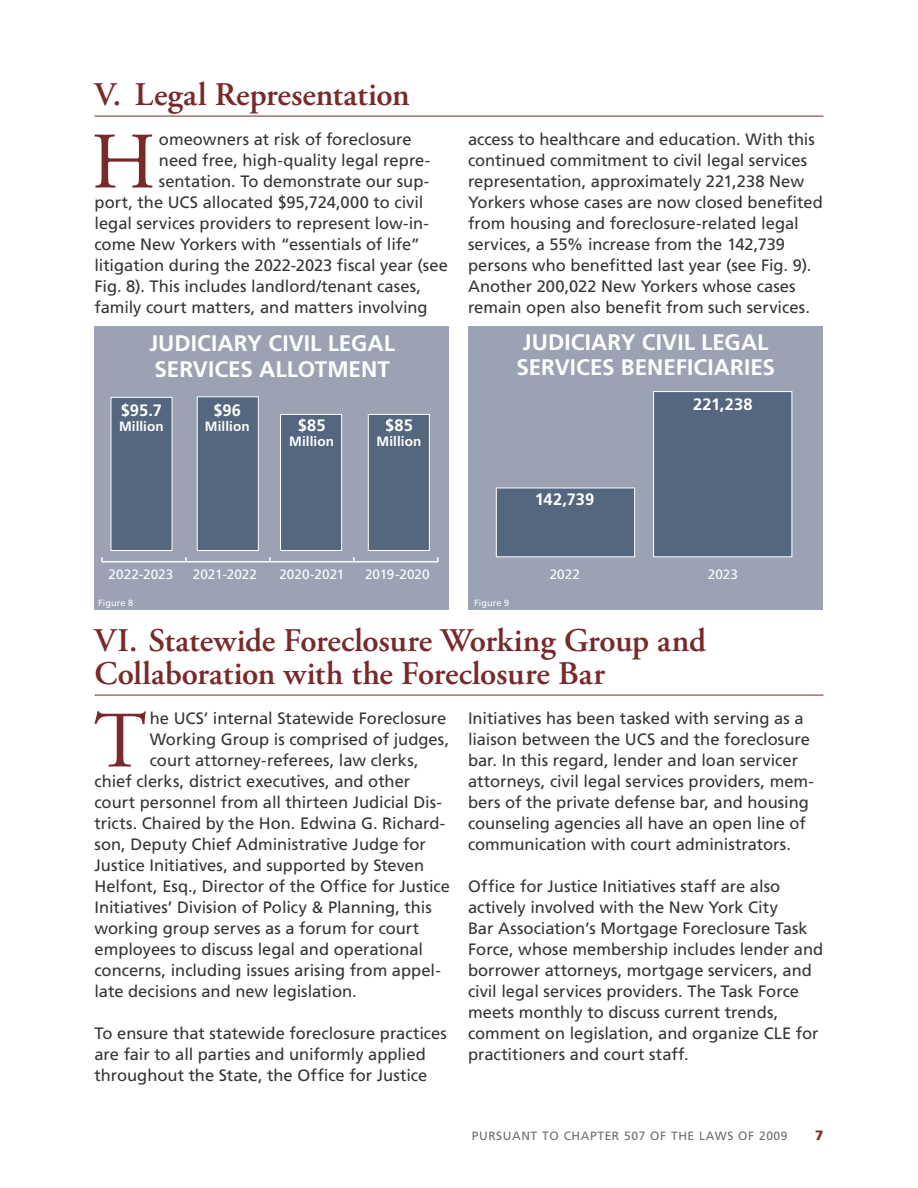
<style>
.page{position:relative;width:918px;height:1188px;background:#fff}
.page>*{position:absolute;margin:0;border:0;box-sizing:border-box;transform-origin:0 0}
.P_-_Drop{font:79.8px "Adobe Garamond Pro";color:#7a292a}
.t1{font:600 33px/33px "Adobe Garamond Pro";letter-spacing:-.005em;color:#7a292a}
.t2{font:700 22.5px/25.5px "Frutiger LT Std";letter-spacing:.005em;color:#fff}
.P_-_Drop-2{font:16.5px/21px "Frutiger LT Std";color:#363536}
.t3{font:700 16.5px "Frutiger LT Std";letter-spacing:.005em;color:#fff}
.t4{font:13.5px "Frutiger LT Std";letter-spacing:.005em;color:#fff}
.t5{font:700 13.5px "Frutiger LT Std";letter-spacing:.005em;color:#fff}
.t6{font:900 13.5px "Frutiger LT Std";color:#7a292a}
.t7{font:12px "Frutiger LT Std";letter-spacing:.05em;color:#6c6d70}
.t8{font:9px "Frutiger LT Std";letter-spacing:.02em;color:#fff}
</style>
<div class="page">
<hr style="left:94px;top:116px;width:730px;height:1px;background:#7a292a">
<hr style="left:94px;top:695px;width:730px;height:1px;background:#7a292a">
<div style="left:94px;top:326px;width:355px;height:284px;background:#9aa2b4"></div>
<hr style="left:102px;top:561px;width:336px;height:2px;background:#fff">
<div style="left:111px;top:397px;width:61px;height:154px;background:#54677f"></div>
<div style="left:197px;top:397px;width:62px;height:154px;background:#54677f;border:1px solid #fff"></div>
<div style="left:280px;top:414px;width:62px;height:137px;background:#54677f;border:1px solid #fff"></div>
<div style="left:368px;top:414px;width:62px;height:137px;background:#54677f;border:1px solid #fff"></div>
<div style="left:468px;top:326px;width:355px;height:284px;background:#9aa2b4"></div>
<div style="left:496px;top:488px;width:139px;height:69px;background:#54677f;border:1px solid #fff"></div>
<div style="left:653px;top:391px;width:139px;height:166px;background:#54677f;border:1px solid #fff"></div>
<h1 class="t1" style="left:94px;top:78px;width:317px">V. Legal Representation</h1>
<p class="P_-_Drop" style="left:91px;top:114px;width:66px">H</p>
<p class="P_-_Drop-2" style="left:159px;top:129px;width:254px">omeowners at risk of foreclosure</p>
<p class="P_-_Drop-2" style="left:159px;top:150px;width:273px">need free, high-quality legal repre-</p>
<p class="P_-_Drop-2" style="left:159px;top:171px;width:272px">sentation. To demonstrate our sup-</p>
<p class="P_-_Drop-2" style="left:94px;top:192px;width:330px">port, the UCS allocated $95,724,000 to civil</p>
<p class="P_-_Drop-2" style="left:94px;top:213px;width:336px">legal services providers to represent low-in-</p>
<p class="P_-_Drop-2" style="left:94px;top:234px;width:327px">come New Yorkers with “essentials of life”</p>
<p class="P_-_Drop-2" style="left:94px;top:255px;width:355px">litigation during the 2022-2023 fiscal year (see</p>
<p class="P_-_Drop-2" style="left:94px;top:276px;width:328px">Fig. 8). This includes landlord/tenant cases,</p>
<p class="P_-_Drop-2" style="left:94px;top:297px;width:335px">family court matters, and matters involving</p>
<p class="t2" style="left:149px;top:331px;width:247px">JUDICIARY CIVIL LEGAL<br>SERVICES ALLOTMENT</p>
<p class="t3" style="left:121px;top:400px;width:42px">$95.7</p>
<p class="t5" style="left:119px;top:418px;width:46px">Million</p>
<p class="t3" style="left:213px;top:400px;width:29px">$96</p>
<p class="t5" style="left:205px;top:418px;width:46px">Million</p>
<p class="t3" style="left:385px;top:415px;width:29px">$85</p>
<p class="t5" style="left:377px;top:433px;width:46px">Million</p>
<p class="t3" style="left:298px;top:415px;width:29px">$85</p>
<p class="t5" style="left:289px;top:433px;width:46px">Million</p>
<p class="P_-_Drop-2" style="left:468px;top:129px;width:356px">access to healthcare and education. With this continued commitment to civil legal services representation, approximately 221,238 New Yorkers whose cases are now closed benefited from housing and foreclosure-related legal services, a 55% increase from the 142,739 persons who benefitted last year (see Fig. 9).<br>Another 200,022 New Yorkers whose cases remain open also benefit from such services.</p>
<p class="t2" style="left:516px;top:329px;width:260px">JUDICIARY CIVIL LEGAL<br>SERVICES BENEFICIARIES</p>
<p class="t3" style="left:535px;top:489px;width:61px">142,739</p>
<p class="t3" style="left:693px;top:395px;width:61px">221,238</p>
<p class="t4" style="left:109px;top:566px;width:66px">2022-2023</p>
<p class="t4" style="left:193px;top:566px;width:66px">2021-2022</p>
<p class="t4" style="left:279px;top:566px;width:67px">2020-2021</p>
<p class="t4" style="left:365px;top:566px;width:66px">2019-2020</p>
<p class="t8" style="left:98px;top:597px;width:36px">Figure 8</p>
<p class="t8" style="left:474px;top:597px;width:36px">Figure 9</p>
<p class="t4" style="left:550px;top:566px;width:32px">2022</p>
<p class="t4" style="left:708px;top:566px;width:32px">2023</p>
<h1 class="t1" style="left:94px;top:624px;width:613px">VI. Statewide Foreclosure Working Group and<br>Collaboration with the Foreclosure Bar</h1>
<p class="P_-_Drop" style="left:94px;top:693px;width:54px">T</p>
<p class="P_-_Drop-2" style="left:150px;top:708px;width:298px">he UCS’ internal Statewide Foreclosure</p>
<p class="P_-_Drop-2" style="left:468px;top:708px;width:348px">Initiatives has been tasked with serving as a liaison between the UCS and the foreclosure bar. In this regard, lender and loan servicer attorneys, civil legal services providers, mem&shy;bers of the private defense bar, and housing counseling agencies all have an open line of communication with court administrators.</p>
<p class="P_-_Drop-2" style="left:468px;top:876px;width:357px">Office for Justice Initiatives staff are also actively involved with the New York City<br>Bar Association’s Mortgage Foreclosure Task Force, whose membership includes lender and borrower attorneys, mortgage servicers, and civil legal services providers. The Task Force meets monthly to discuss current trends, comment on legislation, and organize CLE for practitioners and court staff.</p>
<p class="P_-_Drop-2" style="left:150px;top:729px;width:301px">Working Group is comprised of judges,</p>
<p class="P_-_Drop-2" style="left:150px;top:750px;width:270px">court attorney-referees, law clerks,</p>
<p class="P_-_Drop-2" style="left:94px;top:771px;width:317px">chief clerks, district executives, and other</p>
<p class="P_-_Drop-2" style="left:94px;top:792px;width:349px">court personnel from all thirteen Judicial Dis-</p>
<p class="P_-_Drop-2" style="left:94px;top:813px;width:352px">tricts. Chaired by the Hon. Edwina G. Richard-</p>
<p class="P_-_Drop-2" style="left:94px;top:834px;width:333px">son, Deputy Chief Administrative Judge for</p>
<p class="P_-_Drop-2" style="left:94px;top:855px;width:331px">Justice Initiatives, and supported by Steven</p>
<p class="P_-_Drop-2" style="left:94px;top:876px;width:357px">Helfont, Esq., Director of the Office for Justice</p>
<p class="P_-_Drop-2" style="left:94px;top:897px;width:339px">Initiatives’ Division of Policy &amp; Planning, this</p>
<p class="P_-_Drop-2" style="left:94px;top:918px;width:326px">working group serves as a forum for court</p>
<p class="P_-_Drop-2" style="left:94px;top:939px;width:330px">employees to discuss legal and operational</p>
<p class="P_-_Drop-2" style="left:94px;top:960px;width:348px">concerns, including issues arising from appel-</p>
<p class="P_-_Drop-2" style="left:94px;top:981px;width:264px">late decisions and new legislation.</p>
<p class="P_-_Drop-2" style="left:94px;top:1023px;width:354px">To ensure that statewide foreclosure practices are fair to all parties and uniformly applied throughout the State, the Office for Justice</p>
<p class="t7" style="left:472px;top:1128px;width:317px">PURSUANT TO CHAPTER 507 OF THE LAWS OF 2009</p>
<p class="t6" style="left:815px;top:1127px;width:10px">7</p>
</div>
